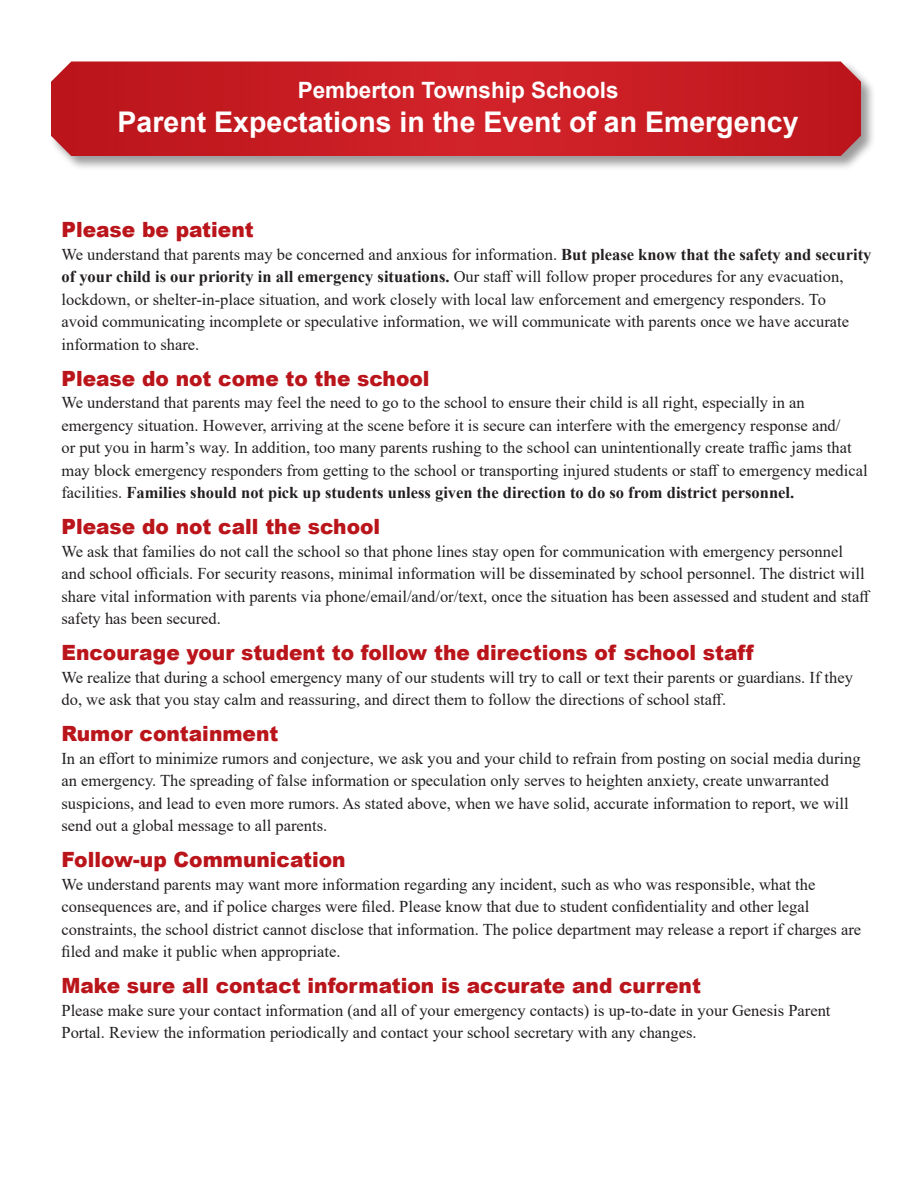
<style>
.page{position:relative;width:918px;height:1188px;background:#fff}
.page>*{position:absolute;margin:0;border:0;box-sizing:border-box;transform-origin:0 0}
.t1{font:700 28.5px "Arial";color:#fff}
.t2{font:700 22.5px "Arial";color:#fff}
.Paragraph{font:900 21px "Arial";color:#ba151b;scale:.96 1}
.Paragraph-2{font:16.5px/22.5px "Times New Roman";color:#231f20}
.s1{font-weight:700}
</style>
<div class="page">
<div style="left:50px;top:60px;width:826px;height:111px;background:#231f20;opacity:.45"></div>
<svg style="left:51px;top:62px;width:810px;height:94px;background:#c61e24"></svg>
<p class="t2" style="left:298px;top:74px;width:322px">Pemberton Township Schools</p>
<p class="t1" style="left:118px;top:102px;width:683px">Parent Expectations in the Event of an Emergency</p>
<p class="Paragraph" style="left:62px;top:214px;width:202px">Please be patient</p>
<p class="Paragraph-2" style="left:62px;top:242px;width:811px">We understand that parents may be concerned and anxious for information. <span class="s1">But please know that the safety and security of your child is our priority in all emergency situations.</span> Our staff will follow proper procedures for any evacuation, lockdown, or shelter-in-place situation, and work closely with local law enforcement and emergency responders. To<br>avoid communicating incomplete or speculative information, we will communicate with parents once we have accurate information to share.</p>
<p class="Paragraph" style="left:62px;top:363px;width:385px">Please do not come to the school</p>
<p class="Paragraph-2" style="left:62px;top:391px;width:808px">We understand that parents may feel the need to go to the school to ensure their child is all right, especially in an emergency situation. However, arriving at the scene before it is secure can interfere with the emergency response and/<br>or put you in harm’s way. In addition, too many parents rushing to the school can unintentionally create traffic jams that may block emergency responders from getting to the school or transporting injured students or staff to emergency medical facilities. <span class="s1">Families should not pick up students unless given the direction to do so from district personnel.</span></p>
<p class="Paragraph" style="left:62px;top:511px;width:334px">Please do not call the school</p>
<p class="Paragraph-2" style="left:62px;top:539px;width:810px">We ask that families do not call the school so that phone lines stay open for communication with emergency personnel and school officials. For security reasons, minimal information will be disseminated by school personnel. The district will share vital information with parents via phone/email/and/or/text, once the situation has been assessed and student and staff safety has been secured.</p>
<p class="Paragraph" style="left:62px;top:637px;width:723px">Encourage your student to follow the directions of school staff</p>
<p class="Paragraph-2" style="left:62px;top:665px;width:793px">We realize that during a school emergency many of our students will try to call or text their parents or guardians. If they do, we ask that you stay calm and reassuring, and direct them to follow the directions of school staff.</p>
<p class="Paragraph" style="left:62px;top:718px;width:227px">Rumor containment</p>
<p class="Paragraph-2" style="left:62px;top:746px;width:801px">In an effort to minimize rumors and conjecture, we ask you and your child to refrain from posting on social media during an emergency. The spreading of false information or speculation only serves to heighten anxiety, create unwarranted suspicions, and lead to even more rumors. As stated above, when we have solid, accurate information to report, we will send out a global message to all parents.</p>
<p class="Paragraph" style="left:62px;top:844px;width:298px">Follow-up Communication</p>
<p class="Paragraph-2" style="left:62px;top:872px;width:801px">We understand parents may want more information regarding any incident, such as who was responsible, what the consequences are, and if police charges were filed. Please know that due to student confidentiality and other legal constraints, the school district cannot disclose that information. The police department may release a report if charges are filed and make it public when appropriate.</p>
<p class="Paragraph" style="left:62px;top:970px;width:668px">Make sure all contact information is accurate and current</p>
<p class="Paragraph-2" style="left:62px;top:998px;width:771px">Please make sure your contact information (and all of your emergency contacts) is up-to-date in your Genesis Parent<br>Portal. Review the information periodically and contact your school secretary with any changes.</p>
</div>
